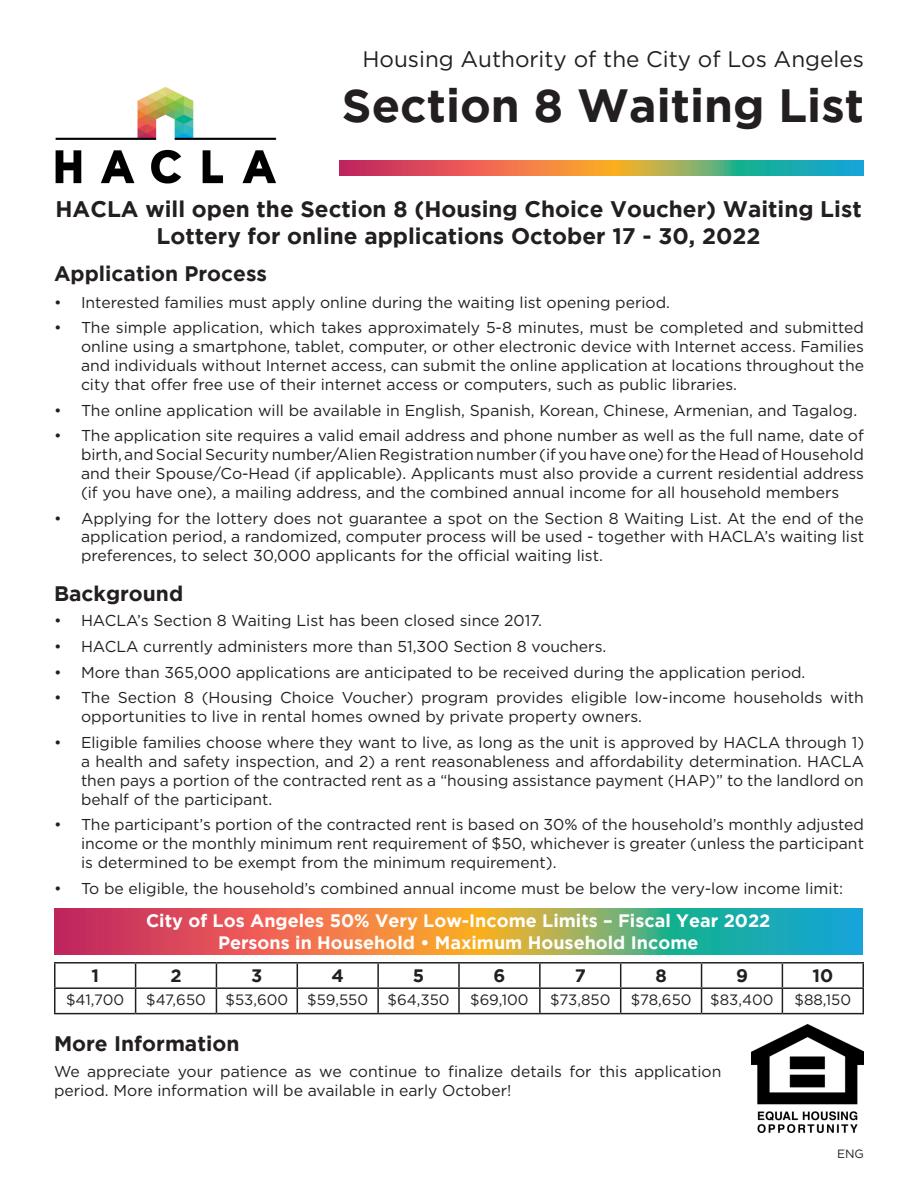
<style>
.page{position:relative;width:918px;height:1188px;background:#fff}
.page>*{position:absolute;margin:0;border:0;box-sizing:border-box;transform-origin:0 0}
.t1{font:700 46.5px "Gotham";color:#231f20}
.t2{font:700 22.5px/27px "Gotham";color:#231f20;text-align:center}
.t3{font:22.5px "Gotham";color:#231f20}
.t4{font:700 21px "Gotham";color:#231f20}
.t5{font:700 18px "Gotham";color:#fff}
.t6{font:700 18px "Gotham";color:#231f20}
.t7{font:15.75px/18.9px "Gotham";color:#231f20;text-align:justify}
.t8{font:15px "Gotham";color:#231f20}
.t9{font:12px "Gotham";color:#231f20}
</style>
<div class="page">
<img style="left:55px;top:87px;width:222px;height:97px">
<img style="left:751px;top:1024px;width:113px;height:108px">
<svg style="left:339px;top:160px;width:524px;height:16px;background:#a38768"></svg>
<svg style="left:54px;top:908px;width:808px;height:47px;background:#a38768"></svg>
<hr style="left:54px;top:964px;width:2px;height:23px;background:#231f20">
<hr style="left:377px;top:964px;width:2px;height:23px;background:#231f20">
<hr style="left:458px;top:964px;width:2px;height:23px;background:#231f20">
<hr style="left:539px;top:964px;width:2px;height:23px;background:#231f20">
<hr style="left:862px;top:964px;width:2px;height:23px;background:#231f20">
<hr style="left:54px;top:987px;width:82px;height:2px;background:#231f20">
<hr style="left:54px;top:989px;width:2px;height:24px;background:#231f20">
<hr style="left:136px;top:987px;width:80px;height:2px;background:#231f20">
<svg style="left:135px;top:964px;width:1px;height:49px"></svg>
<hr style="left:216px;top:987px;width:81px;height:2px;background:#231f20">
<svg style="left:216px;top:964px;width:1px;height:49px"></svg>
<hr style="left:297px;top:987px;width:81px;height:2px;background:#231f20">
<svg style="left:297px;top:964px;width:1px;height:49px"></svg>
<hr style="left:378px;top:987px;width:81px;height:2px;background:#231f20">
<hr style="left:377px;top:989px;width:2px;height:24px;background:#231f20">
<hr style="left:459px;top:987px;width:81px;height:2px;background:#231f20">
<hr style="left:458px;top:989px;width:2px;height:24px;background:#231f20">
<hr style="left:540px;top:987px;width:81px;height:2px;background:#231f20">
<hr style="left:539px;top:989px;width:2px;height:24px;background:#231f20">
<hr style="left:621px;top:987px;width:81px;height:2px;background:#231f20">
<svg style="left:620px;top:964px;width:1px;height:49px"></svg>
<hr style="left:702px;top:987px;width:80px;height:2px;background:#231f20">
<svg style="left:701px;top:964px;width:1px;height:49px"></svg>
<hr style="left:782px;top:987px;width:82px;height:2px;background:#231f20">
<svg style="left:782px;top:964px;width:1px;height:49px"></svg>
<hr style="left:862px;top:989px;width:2px;height:24px;background:#231f20">
<hr style="left:54px;top:1013px;width:82px;height:1px;background:#231f20">
<hr style="left:136px;top:1013px;width:80px;height:1px;background:#231f20">
<hr style="left:216px;top:1013px;width:81px;height:1px;background:#231f20">
<hr style="left:297px;top:1013px;width:81px;height:1px;background:#231f20">
<hr style="left:378px;top:1013px;width:81px;height:1px;background:#231f20">
<hr style="left:459px;top:1013px;width:81px;height:1px;background:#231f20">
<hr style="left:540px;top:1013px;width:81px;height:1px;background:#231f20">
<hr style="left:621px;top:1013px;width:81px;height:1px;background:#231f20">
<hr style="left:702px;top:1013px;width:80px;height:1px;background:#231f20">
<hr style="left:782px;top:1013px;width:82px;height:1px;background:#231f20">
<hr style="left:54px;top:962px;width:82px;height:2px;background:#231f20">
<hr style="left:136px;top:962px;width:80px;height:2px;background:#231f20">
<hr style="left:216px;top:962px;width:81px;height:2px;background:#231f20">
<hr style="left:297px;top:962px;width:81px;height:2px;background:#231f20">
<hr style="left:378px;top:962px;width:81px;height:2px;background:#231f20">
<hr style="left:459px;top:962px;width:81px;height:2px;background:#231f20">
<hr style="left:540px;top:962px;width:81px;height:2px;background:#231f20">
<hr style="left:621px;top:962px;width:81px;height:2px;background:#231f20">
<hr style="left:702px;top:962px;width:80px;height:2px;background:#231f20">
<hr style="left:782px;top:962px;width:82px;height:2px;background:#231f20">
<h2 class="t3" style="left:362px;top:46px;width:503px">Housing Authority of the City of Los Angeles</h2>
<h1 class="t1" style="left:342px;top:79px;width:524px">Section 8 Waiting List</h1>
<p class="t2" style="left:56px;top:195px;width:808px">HACLA will open the Section 8 (Housing Choice Voucher) Waiting List<br>Lottery for online applications October 17 - 30, 2022</p>
<p class="t4" style="left:54px;top:261px;width:215px">Application Process</p>
<p class="t7" style="left:54px;top:292px;width:618px">• Interested families must apply online during the waiting list opening period.</p>
<p class="t7" style="left:81px;top:318px;width:785px;text-indent:-27px">• The simple application, which takes approximately 5-8 minutes, must be completed and submitted online using a smartphone, tablet, computer, or other electronic device with Internet access. Families and individuals without Internet access, can submit the online application at locations throughout the city that offer free use of their internet access or computers, such as public libraries.</p>
<p class="t7" style="left:54px;top:400px;width:805px">• The online application will be available in English, Spanish, Korean, Chinese, Armenian, and Tagalog.</p>
<p class="t7" style="left:81px;top:426px;width:785px;text-indent:-27px">• The application site requires a valid email address and phone number as well as the full name, date of birth, and Social Security number/Alien Registration number (if you have one) for the Head of Household and their Spouse/Co-Head (if applicable). Applicants must also provide a current residential address (if you have one), a mailing address, and the combined annual income for all household members</p>
<p class="t7" style="left:81px;top:508px;width:785px;text-indent:-27px">• Applying for the lottery does not guarantee a spot on the Section 8 Waiting List. At the end of the application period, a randomized, computer process will be used - together with HACLA’s waiting list preferences, to select 30,000 applicants for the official waiting list.</p>
<p class="t4" style="left:54px;top:582px;width:131px">Background</p>
<p class="t7" style="left:54px;top:611px;width:490px">• HACLA’s Section 8 Waiting List has been closed since 2017.</p>
<p class="t7" style="left:54px;top:637px;width:554px">• HACLA currently administers more than 51,300 Section 8 vouchers.</p>
<p class="t7" style="left:54px;top:662px;width:753px">• More than 365,000 applications are anticipated to be received during the application period.</p>
<p class="t7" style="left:81px;top:688px;width:784px;text-indent:-27px">• The Section 8 (Housing Choice Voucher) program provides eligible low-income households with opportunities to live in rental homes owned by private property owners.</p>
<p class="t7" style="left:81px;top:733px;width:785px;text-indent:-27px">• Eligible families choose where they want to live, as long as the unit is approved by HACLA through 1) a health and safety inspection, and 2) a rent reasonableness and affordability determination. HACLA then pays a portion of the contracted rent as a “housing assistance payment (HAP)” to the landlord on behalf of the participant.</p>
<p class="t7" style="left:81px;top:815px;width:785px;text-indent:-27px">• The participant’s portion of the contracted rent is based on 30% of the household’s monthly adjusted income or the monthly minimum rent requirement of $50, whichever is greater (unless the participant is determined to be exempt from the minimum requirement).</p>
<p class="t7" style="left:54px;top:878px;width:791px">• To be eligible, the household’s combined annual income must be below the very-low income limit:</p>
<p class="t5" style="left:146px;top:910px;width:626px">City of Los Angeles 50% Very Low-Income Limits – Fiscal Year 2022</p>
<p class="t5" style="left:218px;top:932px;width:482px">Persons in Household • Maximum Household Income</p>
<p class="t6" style="left:91px;top:965px;width:9px">1</p>
<p class="t6" style="left:170px;top:965px;width:13px">2</p>
<p class="t6" style="left:251px;top:965px;width:13px">3</p>
<p class="t6" style="left:332px;top:965px;width:14px">4</p>
<p class="t6" style="left:413px;top:965px;width:13px">5</p>
<p class="t6" style="left:493px;top:965px;width:13px">6</p>
<p class="t6" style="left:575px;top:965px;width:13px">7</p>
<p class="t6" style="left:655px;top:965px;width:13px">8</p>
<p class="t6" style="left:736px;top:965px;width:13px">9</p>
<p class="t6" style="left:812px;top:965px;width:22px">10</p>
<p class="t8" style="left:66px;top:992px;width:60px">$41,700</p>
<p class="t8" style="left:146px;top:992px;width:61px">$47,650</p>
<p class="t8" style="left:226px;top:992px;width:64px">$53,600</p>
<p class="t8" style="left:307px;top:992px;width:62px">$59,550</p>
<p class="t8" style="left:388px;top:992px;width:64px">$64,350</p>
<p class="t8" style="left:470px;top:992px;width:60px">$69,100</p>
<p class="t8" style="left:550px;top:992px;width:62px">$73,850</p>
<p class="t8" style="left:631px;top:992px;width:62px">$78,650</p>
<p class="t8" style="left:710px;top:992px;width:65px">$83,400</p>
<p class="t8" style="left:795px;top:992px;width:58px">$88,150</p>
<p class="t4" style="left:54px;top:1031px;width:187px">More Information</p>
<p class="t7" style="left:54px;top:1062px;width:669px">We appreciate your patience as we continue to finalize details for this application period. More information will be available in early October!</p>
<p class="t9" style="left:837px;top:1147px;width:28px">ENG</p>
</div>
